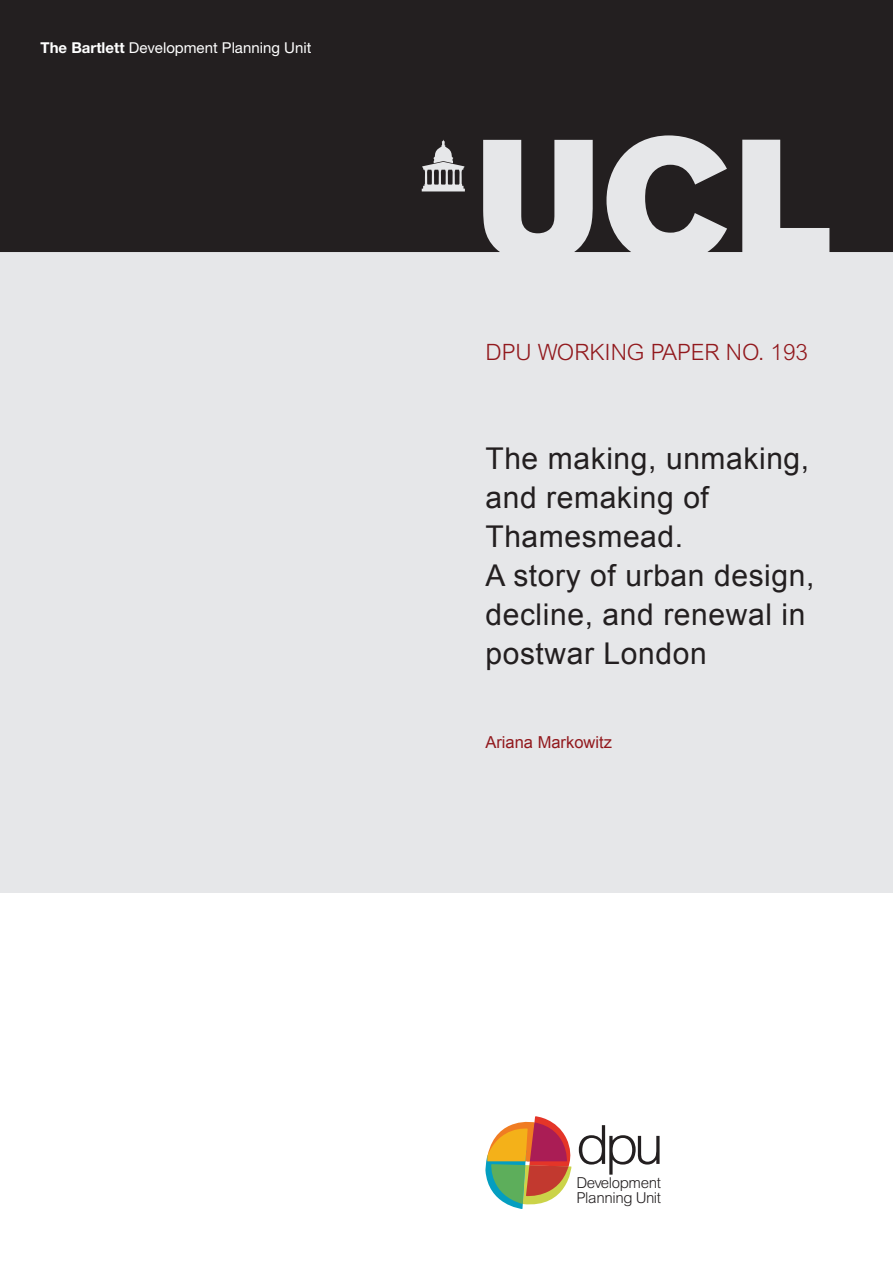
<style>
.page{position:relative;width:893px;height:1263px;background:#fff}
.page>*{position:absolute;margin:0;border:0;box-sizing:border-box;transform-origin:0 0}
.t1{font:300 54.15px "Arial";color:#231f20}
.t2{font:30px/39px "Arial";letter-spacing:.02em;color:#231f20}
.t3{font:300 22.5px "Arial";color:#92191d}
.t4{font:16.5px "Arial";color:#92191d}
.t5{font:300 15.15px/14.7px "Arial";letter-spacing:-.03em;color:#231f20}
.t6{font:15px "Helvetica Neue LT Std";color:#fff}
.s1{font-weight:700}
</style>
<div class="page">
<div style="left:0;top:124px;width:893px;height:768px;background:#e6e7e9"></div>
<svg style="left:0;top:90px;width:893px;height:162px;fill:#231f20"></svg>
<div style="left:0;top:0;width:893px;height:90px;background:#231f20"></div>
<svg style="left:485px;top:1116px;width:87px;height:93px"></svg>
<p class="t6" style="left:40px;top:38px;width:272px"><span class="s1">The Bartlett</span> Development Planning Unit</p>
<p class="t3" style="left:485px;top:339px;width:324px">DPU WORKING PAPER NO. 193</p>
<p class="t2" style="left:485px;top:439px;width:330px">The making, unmaking, and remaking of<br>Thamesmead.<br>A story of urban design, decline, and renewal in postwar London</p>
<p class="t4" style="left:485px;top:731px;width:128px">Ariana Markowitz</p>
<h1 class="t1" style="left:576px;top:1114px;width:89px">dpu</h1>
<p class="t5" style="left:576px;top:1175px;width:86px">Development<br>Planning Unit</p>
</div>
